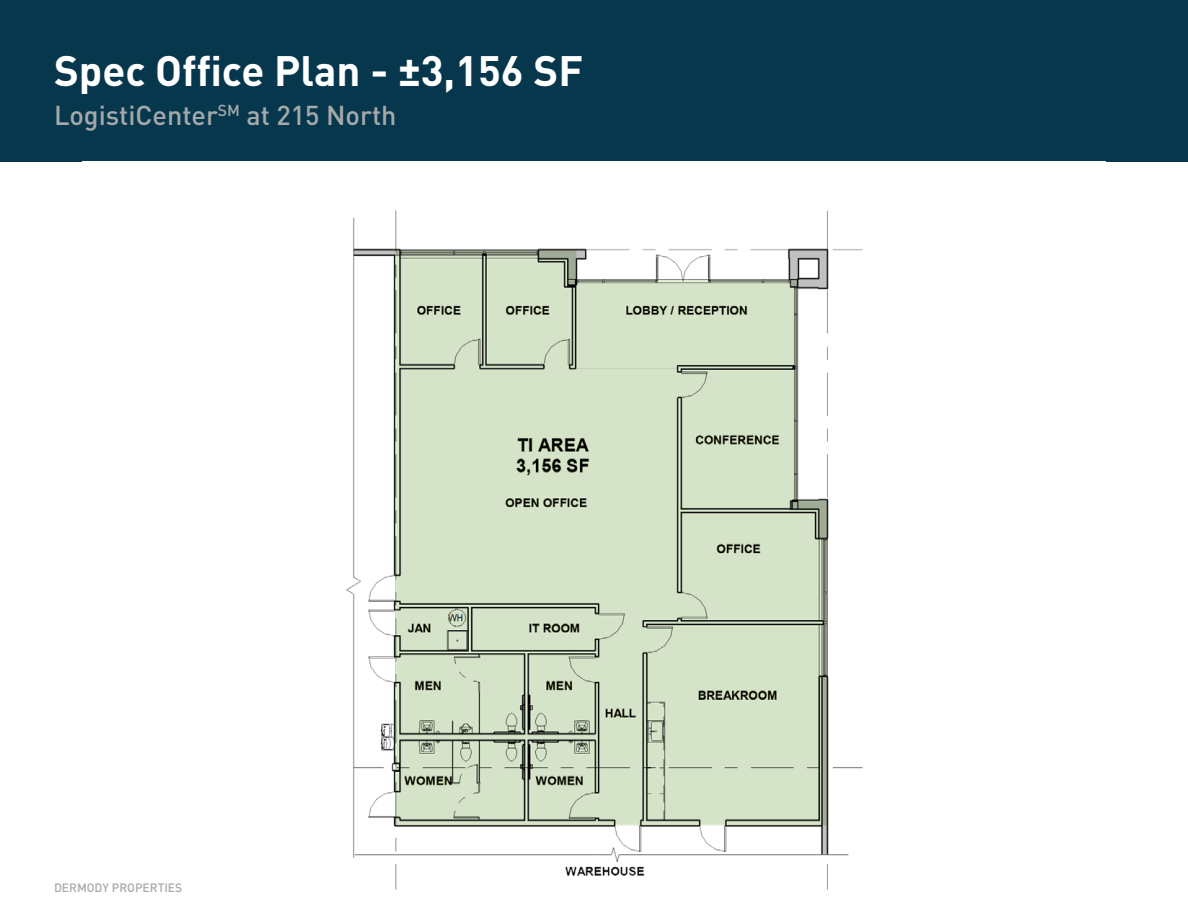
<style>
.page{position:relative;width:1188px;height:918px;background:#fff}
.page>*{position:absolute;margin:0;border:0;box-sizing:border-box;transform-origin:0 0}
.H1_-_Title{font:700 42px "DINOT";color:#fff}
.H2_-_Subhead{font:500 27px "DINOT";color:#a6a9ab}
.t1{font:500 12px "DINOT";color:#a6a9ab}
</style>
<div class="page">
<div style="left:0;top:0;width:1188px;height:162px;background:#07374c"></div>
<div style="left:82px;top:161px;width:1024px;height:757px;background:#fff"></div>
<img style="left:346px;top:210px;width:517px;height:680px">
<p class="H1_-_Title" style="left:54px;top:43px;width:531px">Spec Office Plan - ±3,156 SF</p>
<p class="H2_-_Subhead" style="left:54px;top:98px;width:344px">LogistiCenter<sup>SM</sup> at 215 North</p>
<p class="t1" style="left:54px;top:880px;width:130px">DERMODY PROPERTIES</p>
</div>
